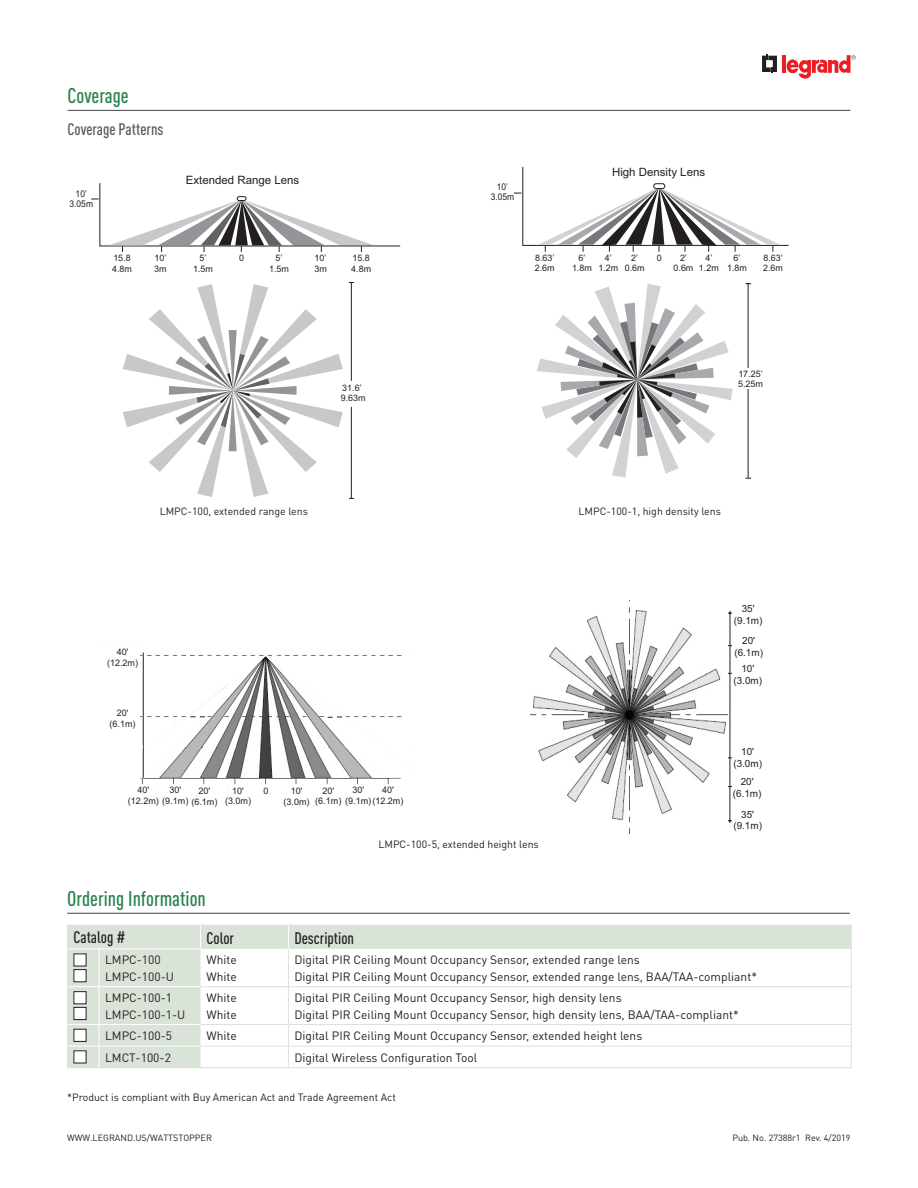
<style>
.page{position:relative;width:918px;height:1188px;background:#fff}
.page>*{position:absolute;margin:0;border:0;box-sizing:border-box;transform-origin:0 0}
.Underlined_Heads{font:500 condensed 21px "DIN Pro";color:#2b814d}
.Table_text{font:500 condensed 16.5px "DIN Pro";color:#231f20}
.Subtitle{font:500 condensed 16.5px "DIN Pro";color:#57585a}
.Table_text-2{font:12px "DIN Pro";color:#231f20}
.t1{font:11.55px "Arial";color:#231f20}
.Product_Notes{font:10.5px "DIN Pro";color:#231f20}
.t2{font:9.9px/11.9px "Arial";color:#231f20;text-align:center}
.t3{font:9.3px/10.2px "Arial";color:#231f20;text-align:center;scale:.91 1}
.t4{font:9px/10.8px "Arial";color:#231f20;text-align:center}
.t5{font:9px "DIN Pro";color:#231f20}
.t6{font:8.85px/10.2px "Arial";color:#231f20}
</style>
<div class="page">
<svg style="left:123px;top:284px;width:220px;height:213px"></svg>
<hr style="left:351px;top:283px;width:1px;height:215px;background:#231f20">
<div style="left:338px;top:381px;width:27px;height:26px;background:#fff"></div>
<hr style="left:748px;top:284px;width:1px;height:194px;background:#231f20">
<div style="left:736px;top:368px;width:29px;height:21px;background:#fff"></div>
<svg style="left:537px;top:284px;width:196px;height:194px"></svg>
<svg style="left:91px;top:183px;width:310px;height:69px"></svg>
<div style="left:237px;top:196px;width:9px;height:5px;border:1px solid #231f20;border-radius:2px"></div>
<svg style="left:514px;top:166px;width:275px;height:86px"></svg>
<div style="left:654px;top:184px;width:11px;height:5px;background:#fff;border-radius:2px"></div>
<div style="left:654px;top:184px;width:11px;height:5px;border:1px solid #231f20;border-radius:2px"></div>
<svg style="left:140px;top:652px;width:262px;height:133px"></svg>
<img style="left:530px;top:600px;width:202px;height:233px">
<hr style="left:730px;top:611px;width:1px;height:212px;background:#231f20">
<div style="left:731px;top:705px;width:35px;height:22px;background:#fff"></div>
<svg style="left:762px;top:54px;width:15px;height:19px"></svg>
<hr style="left:782px;top:55px;width:4px;height:18px;background:#ee1d23">
<svg style="left:787px;top:55px;width:69px;height:24px"></svg>
<hr style="left:68px;top:110px;width:782px;height:1px;background:#57585a">
<hr style="left:67px;top:913px;width:783px;height:1px;background:#57585a">
<svg style="left:68px;top:926px;width:783px;height:141px"></svg>
<hr style="left:67px;top:925px;width:32px;height:1px;background:#dae3d8">
<svg style="left:67px;top:926px;width:1px;height:23px"></svg>
<hr style="left:99px;top:925px;width:102px;height:1px;background:#dae3d8">
<hr style="left:67px;top:1067px;width:32px;height:1px;background:#dae3d8">
<hr style="left:68px;top:949px;width:31px;height:1px;background:#fff">
<hr style="left:99px;top:949px;width:102px;height:1px;background:#fff">
<hr style="left:201px;top:925px;width:87px;height:1px;background:#dae3d8">
<hr style="left:288px;top:925px;width:564px;height:1px;background:#dae3d8">
<svg style="left:851px;top:926px;width:1px;height:23px"></svg>
<svg style="left:200px;top:926px;width:1px;height:23px"></svg>
<svg style="left:288px;top:926px;width:1px;height:23px"></svg>
<hr style="left:67px;top:949px;width:1px;height:38px;background:#dae3d8">
<hr style="left:67px;top:987px;width:1px;height:38px;background:#dae3d8">
<hr style="left:68px;top:986px;width:31px;height:1px;background:#fff">
<hr style="left:99px;top:949px;width:1px;height:37px;background:#fff">
<hr style="left:99px;top:986px;width:102px;height:1px;background:#fff">
<hr style="left:99px;top:987px;width:1px;height:37px;background:#fff">
<hr style="left:99px;top:1067px;width:102px;height:1px;background:#dae3d8">
<hr style="left:288px;top:949px;width:1px;height:37px;background:#dae3d8">
<hr style="left:851px;top:949px;width:1px;height:37px;background:#dae3d8">
<hr style="left:201px;top:986px;width:87px;height:1px;background:#dae3d8">
<hr style="left:288px;top:986px;width:564px;height:1px;background:#dae3d8">
<hr style="left:288px;top:987px;width:1px;height:37px;background:#dae3d8">
<hr style="left:851px;top:987px;width:1px;height:37px;background:#dae3d8">
<hr style="left:201px;top:1024px;width:87px;height:1px;background:#dae3d8">
<hr style="left:288px;top:1024px;width:564px;height:1px;background:#dae3d8">
<hr style="left:201px;top:1046px;width:87px;height:1px;background:#dae3d8">
<hr style="left:288px;top:1046px;width:564px;height:1px;background:#dae3d8">
<svg style="left:288px;top:1025px;width:1px;height:42px"></svg>
<svg style="left:851px;top:1025px;width:1px;height:42px"></svg>
<hr style="left:201px;top:1067px;width:87px;height:1px;background:#dae3d8">
<hr style="left:288px;top:1067px;width:564px;height:1px;background:#dae3d8">
<hr style="left:68px;top:1024px;width:31px;height:1px;background:#fff">
<hr style="left:99px;top:1024px;width:102px;height:1px;background:#fff">
<svg style="left:99px;top:1025px;width:1px;height:42px"></svg>
<hr style="left:68px;top:1046px;width:31px;height:1px;background:#fff">
<hr style="left:99px;top:1046px;width:102px;height:1px;background:#fff">
<svg style="left:67px;top:1025px;width:1px;height:42px"></svg>
<div style="left:74px;top:954px;width:12px;height:12px;background:#fff"></div>
<div style="left:74px;top:970px;width:12px;height:12px;background:#fff"></div>
<div style="left:74px;top:969px;width:12px;height:13px;border:1px solid #231f20"></div>
<div style="left:74px;top:992px;width:12px;height:12px;background:#fff"></div>
<div style="left:74px;top:991px;width:12px;height:13px;border:1px solid #231f20"></div>
<div style="left:74px;top:1007px;width:12px;height:13px;background:#fff"></div>
<div style="left:74px;top:1007px;width:12px;height:13px;border:1px solid #231f20"></div>
<div style="left:74px;top:1029px;width:12px;height:12px;background:#fff"></div>
<div style="left:74px;top:1029px;width:12px;height:13px;border:1px solid #231f20"></div>
<div style="left:74px;top:1051px;width:12px;height:12px;background:#fff"></div>
<p class="Underlined_Heads" style="left:68px;top:83px;width:63px">Coverage</p>
<p class="Subtitle" style="left:68px;top:120px;width:97px">Coverage Patterns</p>
<p class="t1" style="left:186px;top:172px;width:115px">Extended Range Lens</p>
<p class="t3" style="left:70px;top:189px;width:27px">10’<br>3.05m</p>
<p class="t3" style="left:491px;top:182px;width:27px">10’<br>3.05m</p>
<p class="t1" style="left:612px;top:165px;width:95px">High Density Lens</p>
<p class="t6" style="left:663px;top:168px;width:26px">9.63m</p>
<p class="t6" style="left:112px;top:253px;width:21px">15.8<br>4.8m</p>
<p class="t6" style="left:154px;top:253px;width:14px">10’<br>3m</p>
<p class="t6" style="left:314px;top:253px;width:14px">10’<br>3m</p>
<p class="t6" style="left:193px;top:253px;width:21px;text-align:center">5’<br>1.5m</p>
<p class="t6" style="left:269px;top:253px;width:21px;text-align:center">5’<br>1.5m</p>
<p class="t6" style="left:239px;top:253px;width:6px">0</p>
<p class="t6" style="left:351px;top:253px;width:21px">15.8<br>4.8m</p>
<p class="t6" style="left:535px;top:253px;width:21px">8.63’<br>2.6m</p>
<p class="t6" style="left:763px;top:253px;width:21px">8.63’<br>2.6m</p>
<p class="t6" style="left:572px;top:253px;width:21px;text-align:center">6’<br>1.8m</p>
<p class="t6" style="left:727px;top:253px;width:21px;text-align:center">6’<br>1.8m</p>
<p class="t6" style="left:598px;top:253px;width:21px;text-align:center">4’<br>1.2m</p>
<p class="t6" style="left:699px;top:253px;width:21px;text-align:center">4’<br>1.2m</p>
<p class="t6" style="left:625px;top:253px;width:21px;text-align:center">2’<br>0.6m</p>
<p class="t6" style="left:674px;top:253px;width:21px;text-align:center">2’<br>0.6m</p>
<p class="t6" style="left:657px;top:253px;width:6px">0</p>
<p class="t6" style="left:341px;top:382px;width:26px">31.6’<br>9.63m</p>
<p class="t6" style="left:738px;top:369px;width:26px">17.25’<br>5.25m</p>
<p class="Product_Notes" style="left:160px;top:504px;width:150px">LMPC-100, extended range lens</p>
<p class="Product_Notes" style="left:579px;top:504px;width:144px">LMPC-100-1, high density lens</p>
<p class="t4" style="left:107px;top:647px;width:33px">40' (12.2m)</p>
<p class="t4" style="left:110px;top:708px;width:28px">20' (6.1m)</p>
<p class="t4" style="left:352px;top:784px;width:13px">30'</p>
<p class="t4" style="left:382px;top:784px;width:13px">40'</p>
<p class="t4" style="left:128px;top:784px;width:62px;text-align:left;text-indent:10px">40'<br>(12.2m) (9.1m)</p>
<p class="t4" style="left:169px;top:785px;width:13px">30'</p>
<p class="t4" style="left:191px;top:786px;width:28px">20' (6.1m)</p>
<p class="t4" style="left:225px;top:785px;width:28px">10' (3.0m)</p>
<p class="t4" style="left:263px;top:785px;width:7px">0</p>
<p class="t4" style="left:284px;top:786px;width:28px">10' (3.0m)</p>
<p class="t4" style="left:315px;top:785px;width:90px;line-height:10.2px;text-align:left;text-indent:7px">20'<br>(6.1m) (9.1m)(12.2m)</p>
<p class="Product_Notes" style="left:378px;top:837px;width:162px">LMPC-100-5, extended height lens</p>
<p class="t2" style="left:734px;top:603px;width:30px">35' (9.1m)</p>
<p class="t2" style="left:734px;top:635px;width:30px">20' (6.1m)</p>
<p class="t2" style="left:734px;top:663px;width:30px">10' (3.0m)</p>
<p class="t2" style="left:733px;top:746px;width:30px">10' (3.0m)</p>
<p class="t2" style="left:733px;top:775px;width:30px">20' (6.1m)</p>
<p class="t2" style="left:733px;top:808px;width:30px">35' (9.1m)</p>
<p class="Underlined_Heads" style="left:67px;top:886px;width:140px">Ordering Information</p>
<p class="Table_text" style="left:74px;top:928px;width:54px">Catalog #</p>
<p class="Table_text" style="left:207px;top:928px;width:29px">Color</p>
<p class="Table_text" style="left:294px;top:928px;width:61px">Description</p>
<p class="Table_text-2" style="left:105px;top:952px;width:57px">LMPC-100</p>
<p class="Table_text-2" style="left:105px;top:968px;width:71px">LMPC-100-U</p>
<p class="Table_text-2" style="left:294px;top:951px;width:347px">Digital PIR Ceiling Mount Occupancy Sensor, extended range lens</p>
<p class="Table_text-2" style="left:294px;top:968px;width:464px">Digital PIR Ceiling Mount Occupancy Sensor, extended range lens, BAA/TAA-compliant*</p>
<p class="Table_text-2" style="left:207px;top:951px;width:32px">White</p>
<p class="Table_text-2" style="left:207px;top:968px;width:32px">White</p>
<p class="Table_text-2" style="left:105px;top:989px;width:69px">LMPC-100-1</p>
<p class="Table_text-2" style="left:105px;top:1006px;width:82px">LMPC-100-1-U</p>
<p class="Table_text-2" style="left:207px;top:989px;width:32px">White</p>
<p class="Table_text-2" style="left:207px;top:1006px;width:32px">White</p>
<p class="Table_text-2" style="left:294px;top:989px;width:329px">Digital PIR Ceiling Mount Occupancy Sensor, high density lens</p>
<p class="Table_text-2" style="left:294px;top:1006px;width:446px">Digital PIR Ceiling Mount Occupancy Sensor, high density lens, BAA/TAA-compliant*</p>
<p class="Table_text-2" style="left:105px;top:1027px;width:69px">LMPC-100-5</p>
<p class="Table_text-2" style="left:207px;top:1027px;width:32px">White</p>
<p class="Table_text-2" style="left:294px;top:1027px;width:349px">Digital PIR Ceiling Mount Occupancy Sensor, extended height lens</p>
<p class="Table_text-2" style="left:105px;top:1049px;width:67px">LMCT-100-2</p>
<p class="Table_text-2" style="left:294px;top:1049px;width:185px">Digital Wireless Configuration Tool</p>
<p class="Product_Notes" style="left:67px;top:1090px;width:330px">*Product is compliant with Buy American Act and Trade Agreement Act</p>
<p class="t5" style="left:67px;top:1132px;width:146px">WWW.LEGRAND.US/WATTSTOPPER</p>
<p class="t5" style="left:732px;top:1132px;width:120px">Pub. No. 27388r1 Rev. 4/2019</p>
</div>
